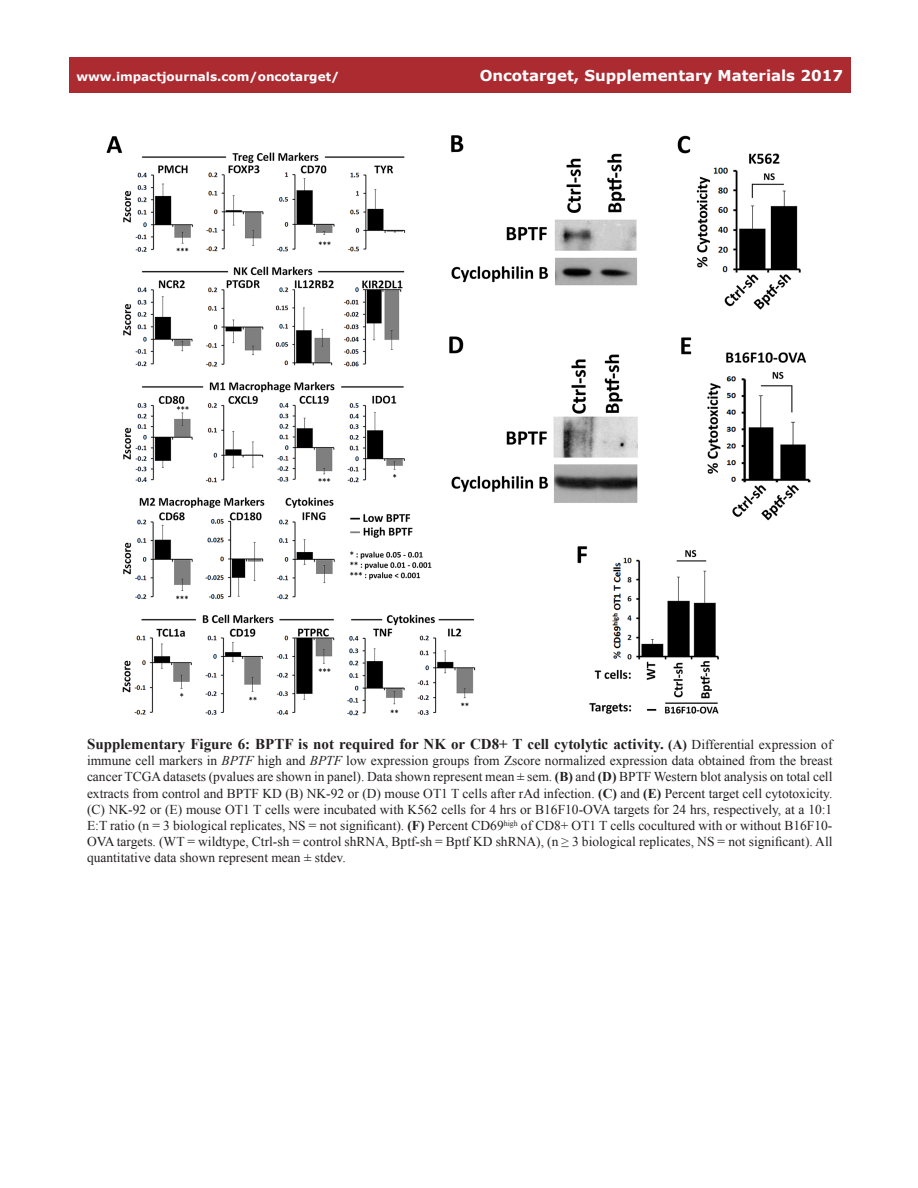
<style>
.page{position:relative;width:918px;height:1188px;background:#fff}
.page>*{position:absolute;margin:0;border:0;box-sizing:border-box;transform-origin:0 0}
.figuretext{font:700 15px "Times New Roman";color:#231f20}
.t1{font:700 15px "Verdana";color:#fff}
.figuretext-2{font:13.5px/16.2px "Times New Roman";color:#231f20;text-align:justify}
.t2{font:700 12px "Verdana";color:#fff}
.s1{font-size:13.5px}
.s2{font-weight:400;font-size:13.5px}
.s3{font-style:italic}
.s4{font-weight:700}
</style>
<div class="page">
<div style="left:69px;top:57px;width:781px;height:36px;background:#ac2b31"></div>
<img style="left:106px;top:135px;width:705px;height:581px">
<p class="t2" style="left:76px;top:68px;width:264px">www.impactjournals.com/oncotarget/</p>
<p class="t1" style="left:480px;top:65px;width:365px">Oncotarget, Supplementary Materials 2017</p>
<p class="figuretext" style="left:87px;top:734px;width:747px">Supplementary Figure 6: BPTF is not required for NK or CD8+ T cell cytolytic activity. <span class="s1">(A)</span> <span class="s2">Differential expression of</span></p>
<p class="figuretext-2" style="left:87px;top:752px;width:747px">immune cell markers in <span class="s3">BPTF</span> high and <span class="s3">BPTF</span> low expression groups from Zscore normalized expression data obtained from the breast cancer TCGA datasets (pvalues are shown in panel). Data shown represent mean ± sem. <span class="s4">(B)</span> and <span class="s4">(D)</span> BPTF Western blot analysis on total cell extracts from control and BPTF KD (B) NK-92 or (D) mouse OT1 T cells after rAd infection. <span class="s4">(C)</span> and <span class="s4">(E)</span> Percent target cell cytotoxicity. (C) NK-92 or (E) mouse OT1 T cells were incubated with K562 cells for 4 hrs or B16F10-OVA targets for 24 hrs, respectively, at a 10:1<br>E:T ratio (n = 3 biological replicates, NS = not significant). <span class="s4">(F)</span> Percent CD69<sup>high</sup> of CD8+ OT1 T cells cocultured with or without B16F10- OVA targets. (WT = wildtype, Ctrl-sh = control shRNA, Bptf-sh = Bptf KD shRNA), (n ≥ 3 biological replicates, NS = not significant). All quantitative data shown represent mean ± stdev.</p>
</div>
